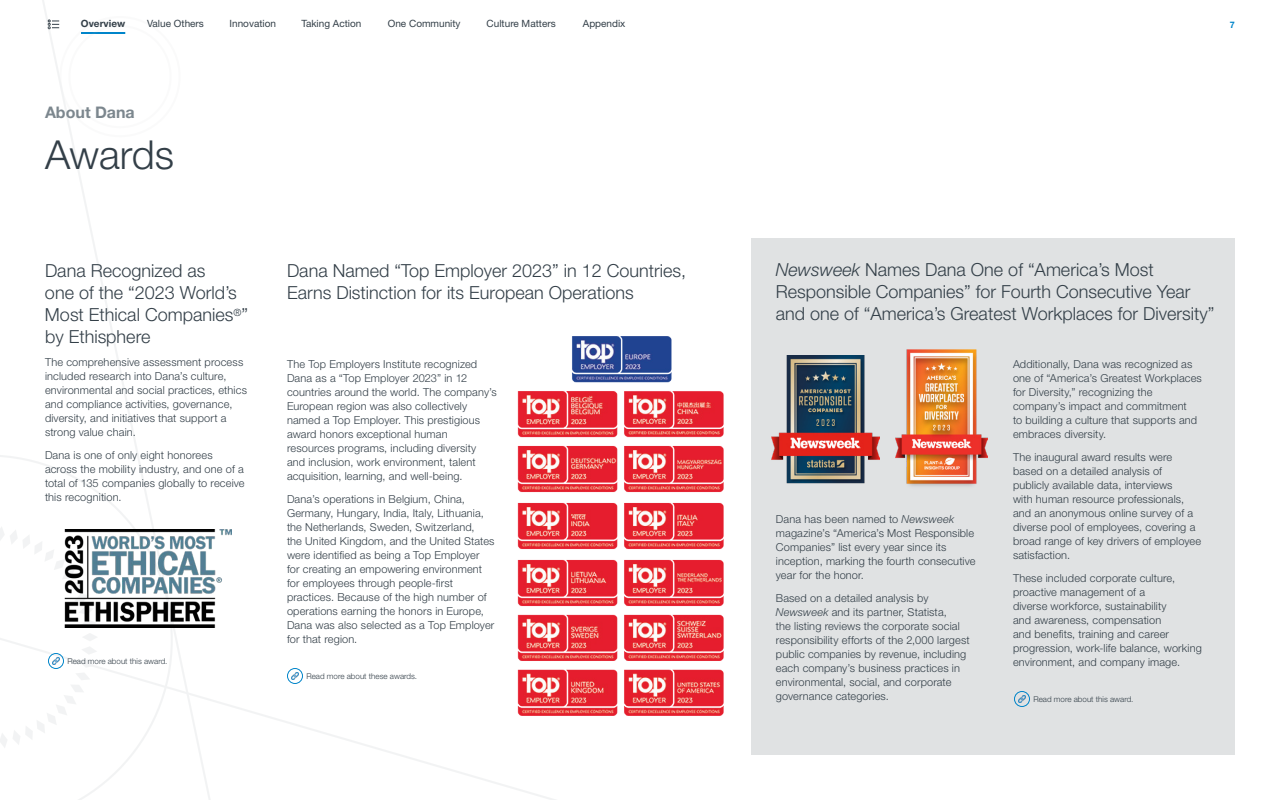
<style>
.page{position:relative;width:1280px;height:800px;background:#fff}
.page>*{position:absolute;margin:0;border:0;box-sizing:border-box;transform-origin:0 0}
.Main_Text{font:300 40px "Helvetica Neue LT Pro";color:#333f48}
.Main_Text-2{font:300 18px/22px "Helvetica Neue LT Pro";color:#333f48}
.t1{font:700 16px "Helvetica Neue LT Pro";color:#7c878e}
.Main_Text-3{font:300 11px/14px "Helvetica Neue LT Pro";letter-spacing:.01em;color:#333f48}
.t2{font:10px "Helvetica Neue LT Pro";color:#333f48}
.t3{font:700 10px "Helvetica Neue LT Pro";color:#333f48}
.t4{font:700 9px "Helvetica Neue LT Pro";color:#0085ca}
.t5{font:300 8px "Helvetica Neue LT Pro";color:#333f48}
.s1{font-style:italic}
</style>
<div class="page">
<svg style="left:42px;top:0;width:134px;height:634px"></svg>
<svg style="left:173px;top:634px;width:382px;height:166px"></svg>
<svg style="left:0;top:454px;width:173px;height:346px"></svg>
<div style="left:68px;top:25px;width:104px;height:103px;border:2px solid #c1c6c8;border-radius:50%"></div>
<div style="left:59px;top:16px;width:122px;height:121px;border:2px solid #c1c6c8;border-radius:50%"></div>
<img style="left:512px;top:336px;width:212px;height:387px">
<div style="left:751px;top:238px;width:484px;height:517px;background:#e0e2e3"></div>
<img style="left:771px;top:356px;width:109px;height:128px">
<img style="left:98px;top:529px;width:134px;height:99px">
<img style="left:896px;top:350px;width:92px;height:136px">
<div style="left:1014px;top:691px;width:16px;height:16px;border:1px solid #0085ca;border-radius:50%"></div>
<svg style="left:1018px;top:695px;width:8px;height:8px"></svg>
<div style="left:287px;top:668px;width:16px;height:16px;border:1px solid #0085ca;border-radius:50%"></div>
<svg style="left:291px;top:672px;width:8px;height:8px"></svg>
<svg style="left:0;top:526px;width:98px;height:222px"></svg>
<p class="t3" style="left:81px;top:17px;width:46px">Overview</p>
<p class="t2" style="left:147px;top:17px;width:58px">Value Others</p>
<p class="t2" style="left:230px;top:17px;width:48px">Innovation</p>
<p class="t2" style="left:301px;top:17px;width:62px">Taking Action</p>
<p class="t2" style="left:388px;top:17px;width:74px">One Community</p>
<p class="t2" style="left:487px;top:17px;width:71px">Culture Matters</p>
<p class="t2" style="left:583px;top:17px;width:44px">Appendix</p>
<p class="t4" style="left:1230px;top:20px;width:7px">7</p>
<p class="t1" style="left:45px;top:102px;width:91px">About Dana</p>
<p class="Main_Text" style="left:45px;top:130px;width:130px">Awards</p>
<p class="Main_Text-2" style="left:45px;top:259px;width:205px">Dana Recognized as<br>one of the “2023 World’s<br>Most Ethical Companies<sup>®</sup>” by Ethisphere</p>
<p class="Main_Text-3" style="left:45px;top:355px;width:203px">The comprehensive assessment process included research into Dana’s culture, environmental and social practices, ethics and compliance activities, governance, diversity, and initiatives that support a strong value chain.</p>
<p class="Main_Text-3" style="left:45px;top:448px;width:201px">Dana is one of only eight honorees across the mobility industry, and one of a total of 135 companies globally to receive this recognition.</p>
<p class="t5" style="left:68px;top:656px;width:102px">Read more about this award.</p>
<p class="Main_Text-2" style="left:287px;top:259px;width:401px">Dana Named “Top Employer 2023” in 12 Countries,<br>Earns Distinction for its European Operations</p>
<p class="Main_Text-3" style="left:287px;top:357px;width:211px">The Top Employers Institute recognized Dana as a “Top Employer 2023” in 12 countries around the world. The company’s European region was also collectively named a Top Employer. This prestigious award honors exceptional human resources programs, including diversity and inclusion, work environment, talent acquisition, learning, and well-being.</p>
<p class="Main_Text-3" style="left:287px;top:492px;width:209px">Dana’s operations in Belgium, China, Germany, Hungary, India, Italy, Lithuania, the Netherlands, Sweden, Switzerland,<br>the United Kingdom, and the United States were identified as being a Top Employer for creating an empowering environment for employees through people-first practices. Because of the high number of operations earning the honors in Europe, Dana was also selected as a Top Employer for that region.</p>
<p class="t5" style="left:306px;top:671px;width:112px">Read more about these awards.</p>
<p class="Main_Text-2" style="left:776px;top:258px;width:440px"><span class="s1">Newsweek</span> Names Dana One of “America’s Most<br>Responsible Companies” for Fourth Consecutive Year and one of “America’s Greatest Workplaces for Diversity”</p>
<p class="Main_Text-3" style="left:776px;top:512px;width:201px">Dana has been named to <span class="s1">Newsweek </span>magazine’s “America’s Most Responsible Companies” list every year since its inception, marking the fourth consecutive year for the honor.</p>
<p class="Main_Text-3" style="left:776px;top:591px;width:195px">Based on a detailed analysis by <span class="s1">Newsweek</span> and its partner, Statista,<br>the listing reviews the corporate social responsibility efforts of the 2,000 largest public companies by revenue, including each company’s business practices in environmental, social, and corporate governance categories.</p>
<p class="Main_Text-3" style="left:1013px;top:357px;width:190px">Additionally, Dana was recognized as one of “America’s Greatest Workplaces for Diversity,” recognizing the company’s impact and commitment<br>to building a culture that supports and embraces diversity.</p>
<p class="Main_Text-3" style="left:1013px;top:450px;width:190px">The inaugural award results were based on a detailed analysis of<br>publicly available data, interviews<br>with human resource professionals, and an anonymous online survey of a diverse pool of employees, covering a broad range of key drivers of employee satisfaction.</p>
<p class="Main_Text-3" style="left:1013px;top:571px;width:190px">These included corporate culture, proactive management of a<br>diverse workforce, sustainability<br>and awareness, compensation<br>and benefits, training and career progression, work-life balance, working environment, and company image.</p>
<p class="t5" style="left:1034px;top:694px;width:102px">Read more about this award.</p>
</div>
